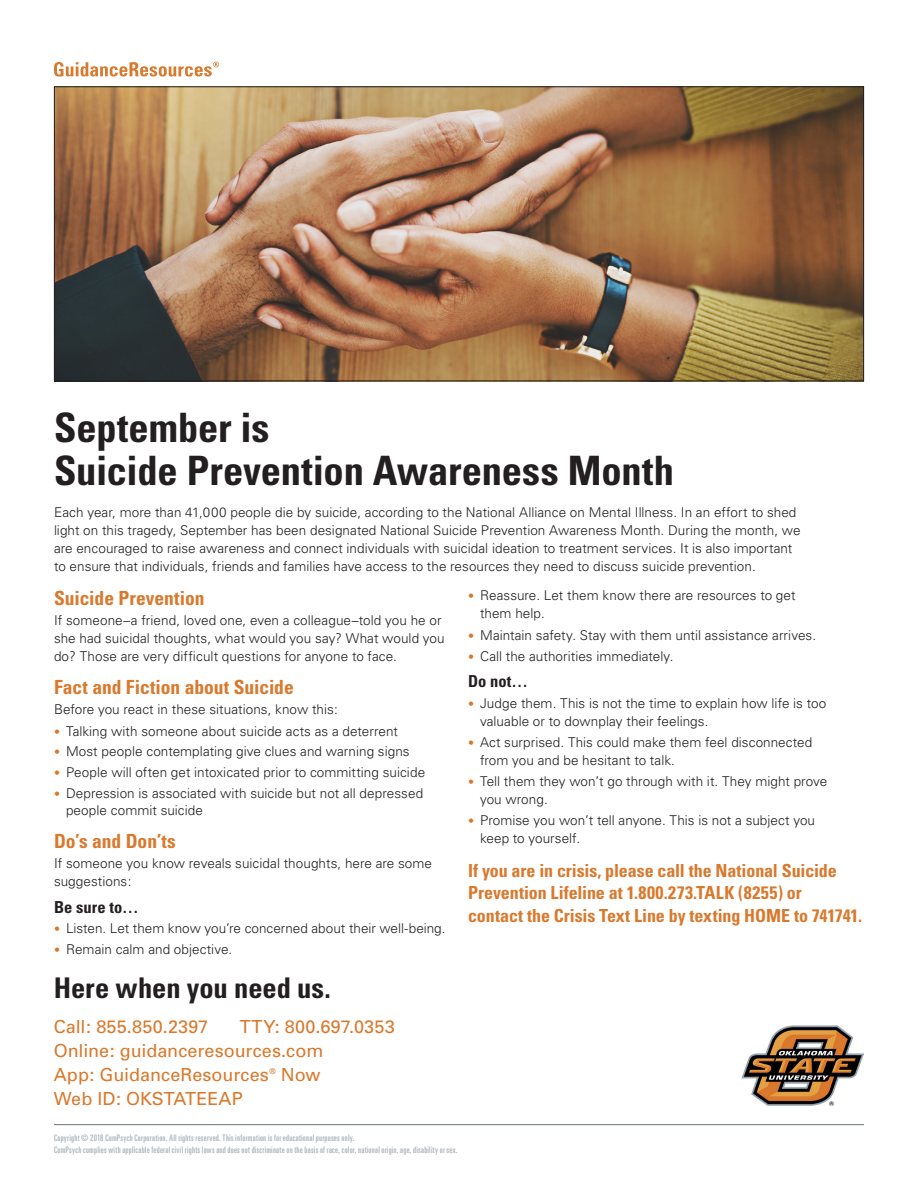
<style>
.page{position:relative;width:918px;height:1188px;background:#fff}
.page>*{position:absolute;margin:0;border:0;box-sizing:border-box;transform-origin:0 0}
.t1{font:700 condensed 40.5px/43.5px "Univers";letter-spacing:-.005em;color:#231f20}
.t2{font:700 condensed 28.5px "Univers";letter-spacing:-.005em;color:#231f20}
.t3{font:700 condensed 19.5px "Univers";color:#d9792d}
.t4{font:700 condensed 18px/22.5px "Univers";letter-spacing:-.005em;color:#d9792d}
.t5{font:18px/24px "Univers";color:#d9792d}
.t6{font:700 condensed 16.5px "Univers";letter-spacing:.005em;color:#231f20}
.t7{font:300 13.5px/18px "Univers";letter-spacing:.005em;color:#231f20}
.t8{font:ultra-condensed 9px/12px "Univers";letter-spacing:.03em;color:#adb4ba}
.t9{font:7.8px "Univers";color:#d9792d}
.s1{font-size:12px;color:#d9792d}
</style>
<div class="page">
<img style="left:56px;top:88px;width:806px;height:291px">
<hr style="left:54px;top:1124px;width:810px;height:1px;background:#6a747b">
<svg style="left:54px;top:62px;width:165px;height:15px"></svg>
<img style="left:742px;top:1026px;width:122px;height:79px">
<h1 class="t1" style="left:54px;top:405px;width:621px">September is<br>Suicide Prevention Awareness Month</h1>
<p class="t7" style="left:54px;top:503px;width:748px">Each year, more than 41,000 people die by suicide, according to the National Alliance on Mental Illness. In an effort to shed light on this tragedy, September has been designated National Suicide Prevention Awareness Month. During the month, we are encouraged to raise awareness and connect individuals with suicidal ideation to treatment services. It is also important to ensure that individuals, friends and families have access to the resources they need to discuss suicide prevention.</p>
<h3 class="t3" style="left:54px;top:586px;width:152px">Suicide Prevention</h3>
<p class="t7" style="left:54px;top:611px;width:392px">If someone–a friend, loved one, even a colleague–told you he or she had suicidal thoughts, what would you say? What would you do? Those are very difficult questions for anyone to face.</p>
<h3 class="t3" style="left:54px;top:675px;width:241px">Fact and Fiction about Suicide</h3>
<p class="t7" style="left:54px;top:700px;width:286px">Before you react in these situations, know this:</p>
<p class="t7" style="left:54px;top:722px;width:345px"><span class="s1">•</span> Talking with someone about suicide acts as a deterrent</p>
<p class="t7" style="left:54px;top:743px;width:357px"><span class="s1">•</span> Most people contemplating give clues and warning signs</p>
<p class="t7" style="left:54px;top:763px;width:373px"><span class="s1">•</span> People will often get intoxicated prior to committing suicide</p>
<p class="t7" style="left:66px;top:784px;width:359px;line-height:17.5px;text-indent:-12px"><span class="s1">•</span> Depression is associated with suicide but not all depressed people commit suicide</p>
<h3 class="t3" style="left:54px;top:829px;width:123px">Do’s and Don’ts</h3>
<p class="t7" style="left:54px;top:855px;width:380px">If someone you know reveals suicidal thoughts, here are some suggestions:</p>
<p class="t6" style="left:54px;top:897px;width:86px">Be sure to…</p>
<p class="t7" style="left:54px;top:919px;width:393px"><span class="s1">•</span> Listen. Let them know you’re concerned about their well-being.</p>
<p class="t7" style="left:54px;top:940px;width:180px"><span class="s1">•</span> Remain calm and objective.</p>
<h2 class="t2" style="left:54px;top:971px;width:279px">Here when you need us.</h2>
<h3 class="t5" style="left:54px;top:1015px;width:156px">Call: 855.850.2397</h3>
<h3 class="t5" style="left:54px;top:1015px;width:343px;text-indent:186px">TTY: 800.697.0353<br>Online: guidanceresources.com<br>App: GuidanceResources</h3>
<p class="t9" style="left:269px;top:1066px;width:8px">®</p>
<h3 class="t5" style="left:281px;top:1063px;width:41px">Now</h3>
<h3 class="t5" style="left:54px;top:1087px;width:190px">Web ID: OKSTATEEAP</h3>
<p class="t7" style="left:480px;top:586px;width:317px;text-indent:-12px"><span class="s1">•</span> Reassure. Let them know there are resources to get them help.</p>
<p class="t7" style="left:468px;top:626px;width:350px"><span class="s1">•</span> Maintain safety. Stay with them until assistance arrives.</p>
<p class="t7" style="left:468px;top:647px;width:207px"><span class="s1">•</span> Call the authorities immediately.</p>
<p class="t6" style="left:468px;top:671px;width:61px">Do not…</p>
<p class="t7" style="left:480px;top:694px;width:348px;text-indent:-12px"><span class="s1">•</span> Judge them. This is not the time to explain how life is too valuable or to downplay their feelings.</p>
<p class="t7" style="left:480px;top:733px;width:334px;text-indent:-12px"><span class="s1">•</span> Act surprised. This could make them feel disconnected from you and be hesitant to talk.</p>
<p class="t7" style="left:480px;top:772px;width:349px;text-indent:-12px"><span class="s1">•</span> Tell them they won’t go through with it. They might prove you wrong.</p>
<p class="t7" style="left:480px;top:811px;width:337px;text-indent:-12px"><span class="s1">•</span> Promise you won’t tell anyone. This is not a subject you keep to yourself.</p>
<h3 class="t4" style="left:468px;top:859px;width:396px">If you are in crisis, please call the National Suicide<br>Prevention Lifeline at 1.800.273.TALK (8255) or<br>contact the Crisis Text Line by texting HOME to 741741.</h3>
<p class="t8" style="left:54px;top:1132px;width:405px">Copyright © 2018 ComPsych Corporation. All rights reserved. This information is for educational purposes only.<br>ComPsych complies with applicable federal civil rights laws and does not discriminate on the basis of race, color, national origin, age, disability or sex.</p>
</div>
